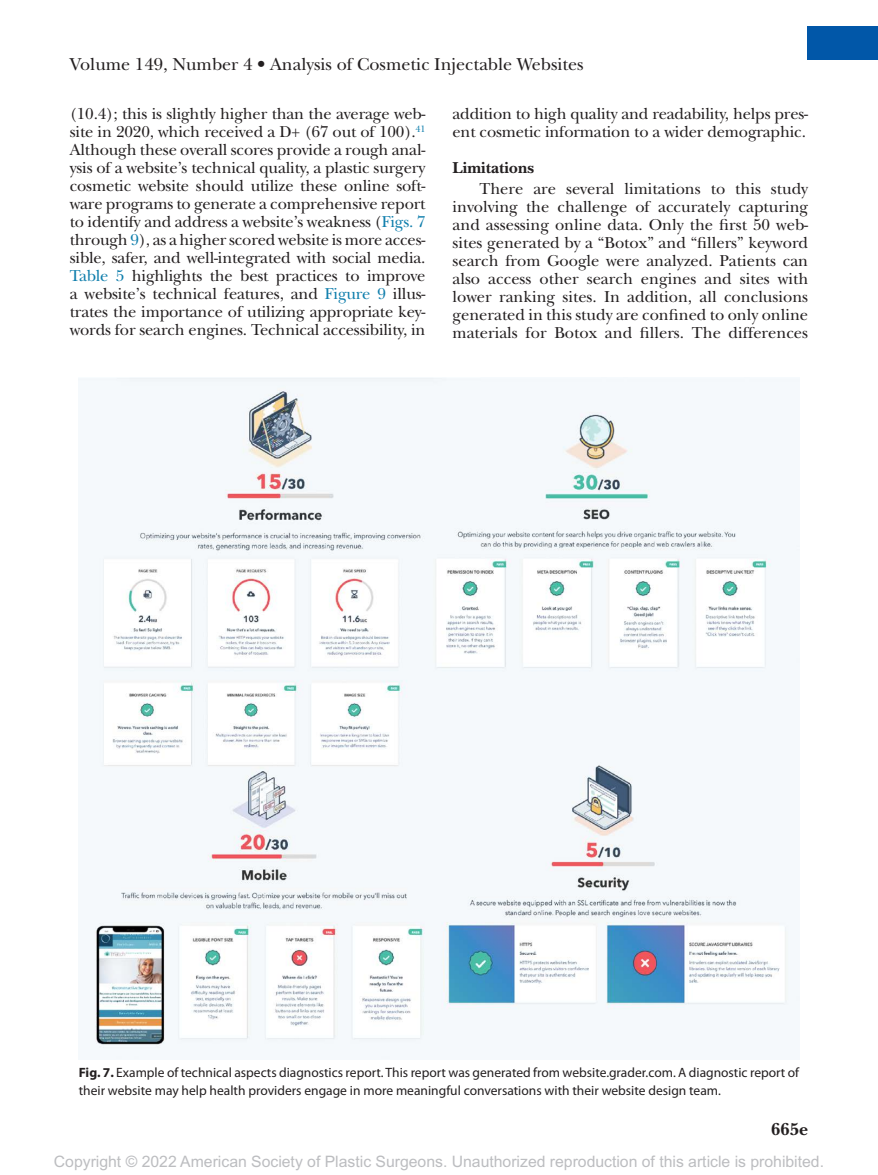
<style>
.page{position:relative;width:878px;height:1175px;background:#fff}
.page>*{position:absolute;margin:0;border:0;box-sizing:border-box;transform-origin:0 0}
.t1{font:18px "New Baskerville Std";color:#231f20}
.t2{font:700 18px "New Baskerville Std";color:#231f20}
.t3{font:16.5px/18px "New Baskerville Std";letter-spacing:-.01em;color:#231f20;text-align:justify}
.t4{font:700 16.5px "New Baskerville Std";color:#231f20}
.t5{font:15.75px "Arial MT Std";color:#bcbdc0}
.t6{font:13.5px/18px "Myriad Pro";color:#231f20}
.s1{color:#0f7eac}
.s2{font-weight:700}
</style>
<div class="page">
<div style="left:807px;top:26px;width:71px;height:33px;background:#0157a8"></div>
<img style="left:79px;top:378px;width:720px;height:681px">
<p class="t1" style="left:70px;top:54px;width:515px">Volume 149, Number 4 • Analysis of Cosmetic Injectable Websites</p>
<p class="t3" style="left:70px;top:105px;width:357px">(10.4); this is slightly higher than the average web&shy;site in 2020, which received a D+ (67 out of 100).<sup>41<br></sup>Although these overall scores provide a rough anal&shy;ysis of a website’s technical quality, a plastic surgery cosmetic website should utilize these online soft&shy;ware programs to generate a comprehensive report to identify and address a website’s weakness (<span class="s1">Figs. 7 </span>through <span class="s1">9</span>), as a higher scored website is more acces&shy;sible, safer, and well-integrated with social media.<br><span class="s1">Table 5</span> highlights the best practices to improve a website’s technical features, and <span class="s1">Figure 9</span> illus&shy;trates the importance of utilizing appropriate key&shy;words for search engines. Technical accessibility, in</p>
<p class="t3" style="left:452px;top:105px;width:357px">addition to high quality and readability, helps pres&shy;ent cosmetic information to a wider demographic.</p>
<p class="t4" style="left:452px;top:158px;width:83px">Limitations</p>
<p class="t3" style="left:452px;top:180px;width:357px;text-indent:27px">There are several limitations to this study involving the challenge of accurately capturing and assessing online data. Only the first 50 web&shy;sites generated by a “Botox” and “fillers” keyword search from Google were analyzed. Patients can also access other search engines and sites with lower ranking sites. In addition, all conclusions generated in this study are confined to only online materials for Botox and fillers. The differences</p>
<p class="t6" style="left:79px;top:1063px;width:722px"><span class="s2">Fig. 7.</span> Example of technical aspects diagnostics report. This report was generated from website.grader.com. A diagnostic report of their website may help health providers engage in more meaningful conversations with their website design team.</p>
<p class="t2" style="left:771px;top:1118px;width:39px">665e</p>
<p class="t5" style="left:54px;top:1152px;width:771px">Copyright © 2022 American Society of Plastic Surgeons. Unauthorized reproduction of this article is prohibited.</p>
</div>
